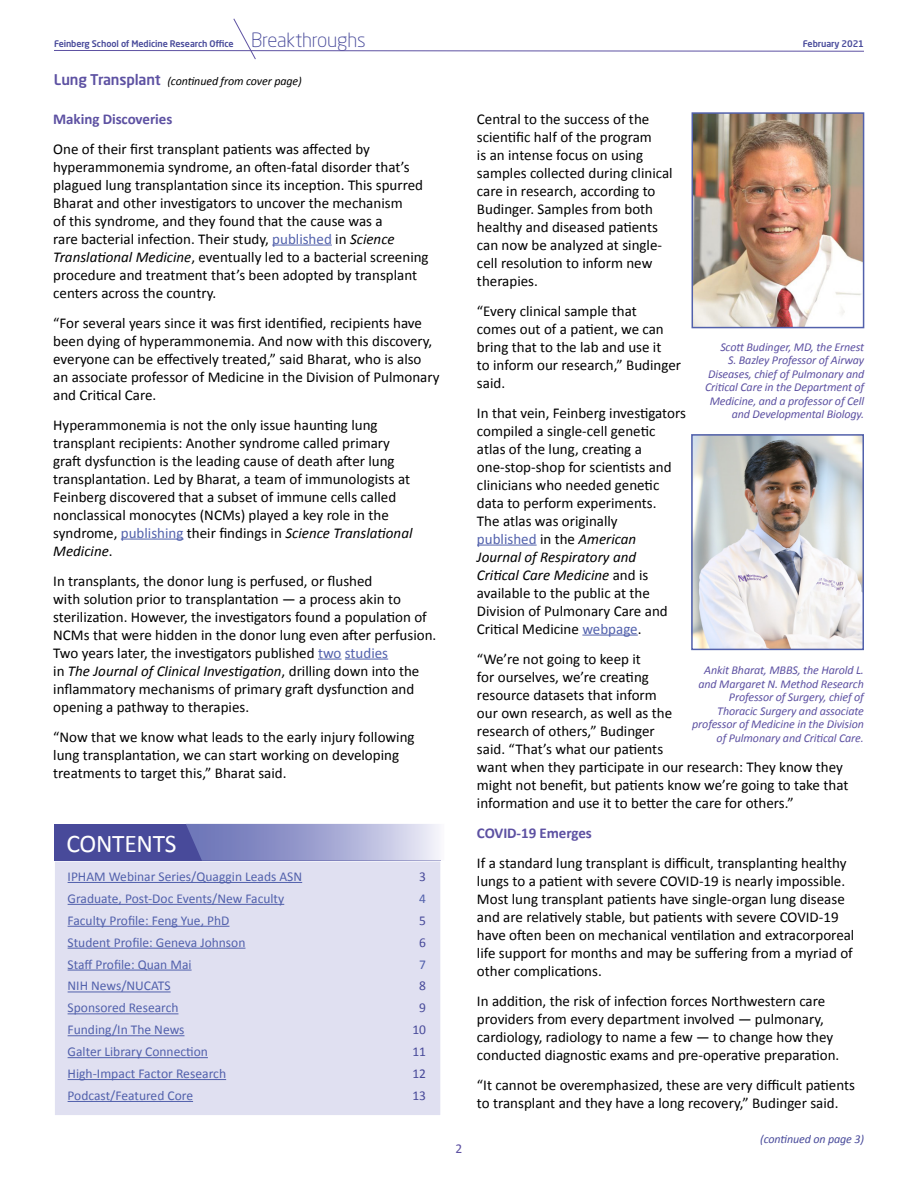
<style>
.page{position:relative;width:918px;height:1188px;background:#fff}
.page>*{position:absolute;margin:0;border:0;box-sizing:border-box;transform-origin:0 0}
.t1{font:25.5px "Calibri";letter-spacing:-.01em;color:#fff}
.t2{font:15px/18px "Calibri";color:#000}
.t3{font:700 15px "Calibri";letter-spacing:-.005em;color:#5d51a2}
.t4{font:13.5px "Calibri";color:#5261ac}
.t5{font:13.5px "Calibri";color:#484a9a}
.t6{font:13.5px "Calibri";color:#5d51a2}
.t7{font:italic 12px/13.5px "Calibri";letter-spacing:-.01em;color:#5d51a2;text-align:right}
.t8{font:italic 12px "Calibri";letter-spacing:-.01em;color:#000}
.t9{font:italic 12px "Calibri";letter-spacing:-.01em;color:#484a9a}
.t10{font:500 9px "Neo Sans Pro";letter-spacing:-.01em;color:#484a9a}
.s1{font-weight:300;font-size:19.5px}
.s2{font-family:"Neo Sans Pro";font-weight:500;font-style:normal;font-size:14.7px;color:#5d51a2}
.s3{color:#5261ac}
.s4{font-style:italic}
</style>
<div class="page">
<hr style="left:477px;top:545px;width:60px;height:1px;background:#5261ac">
<hr style="left:582px;top:635px;width:56px;height:1px;background:#5261ac">
<svg style="left:54px;top:18px;width:810px;height:42px"></svg>
<hr style="left:272px;top:245px;width:60px;height:1px;background:#5261ac">
<hr style="left:121px;top:539px;width:63px;height:1px;background:#5261ac">
<svg style="left:318px;top:659px;width:24px;height:1px"></svg>
<hr style="left:345px;top:659px;width:43px;height:1px;background:#5261ac">
<div style="left:54px;top:861px;width:387px;height:255px;background:#e0e0f1;border:1px solid #fff"></div>
<div style="left:54px;top:824px;width:387px;height:37px;background:#484a9a"></div>
<hr style="left:68px;top:882px;width:234px;height:1px;background:#5261ac">
<hr style="left:68px;top:904px;width:216px;height:1px;background:#5261ac">
<hr style="left:68px;top:926px;width:161px;height:1px;background:#5261ac">
<hr style="left:68px;top:948px;width:177px;height:1px;background:#5261ac">
<hr style="left:68px;top:970px;width:124px;height:1px;background:#5261ac">
<hr style="left:68px;top:992px;width:103px;height:1px;background:#5261ac">
<hr style="left:68px;top:1013px;width:110px;height:1px;background:#5261ac">
<hr style="left:68px;top:1035px;width:116px;height:1px;background:#5261ac">
<hr style="left:68px;top:1057px;width:140px;height:1px;background:#5261ac">
<hr style="left:68px;top:1079px;width:158px;height:1px;background:#5261ac">
<hr style="left:68px;top:1101px;width:125px;height:1px;background:#5261ac">
<svg style="left:186px;top:824px;width:255px;height:37px;background:#a0a4d0"></svg>
<img style="left:695px;top:115px;width:166px;height:210px">
<div style="left:692px;top:112px;width:172px;height:216px;border:2px solid #5261ac"></div>
<img style="left:694px;top:437px;width:167px;height:210px">
<div style="left:691px;top:434px;width:173px;height:216px;border:2px solid #5261ac"></div>
<p class="t10" style="left:54px;top:38px;width:313px">Feinberg School of Medicine Research Office <span class="s1">Breakthroughs</span></p>
<p class="t10" style="left:803px;top:38px;width:63px">February 2021</p>
<p class="t8" style="left:54px;top:73px;width:249px"><span class="s2">Lung Transplant</span> (continued from cover page)</p>
<p class="t3" style="left:53px;top:109px;width:121px">Making Discoveries</p>
<p class="t2" style="left:53px;top:140px;width:377px">One of their first transplant patients was affected by hyperammonemia syndrome, an often-fatal disorder that’s plagued lung transplantation since its inception. This spurred Bharat and other investigators to uncover the mechanism<br>of this syndrome, and they found that the cause was a<br>rare bacterial infection. Their study, <span class="s3">published</span> in <span class="s4">Science Translational Medicine</span>, eventually led to a bacterial screening procedure and treatment that’s been adopted by transplant centers across the country.</p>
<p class="t2" style="left:53px;top:314px;width:388px">“For several years since it was first identified, recipients have been dying of hyperammonemia. And now with this discovery, everyone can be effectively treated,” said Bharat, who is also an associate professor of Medicine in the Division of Pulmonary and Critical Care.</p>
<p class="t2" style="left:53px;top:416px;width:361px">Hyperammonemia is not the only issue haunting lung transplant recipients: Another syndrome called primary graft dysfunction is the leading cause of death after lung transplantation. Led by Bharat, a team of immunologists at Feinberg discovered that a subset of immune cells called nonclassical monocytes (NCMs) played a key role in the syndrome, <span class="s3">publishing</span> their findings in <span class="s4">Science Translational Medicine</span>.</p>
<p class="t2" style="left:53px;top:572px;width:385px">In transplants, the donor lung is perfused, or flushed<br>with solution prior to transplantation — a process akin to sterilization. However, the investigators found a population of NCMs that were hidden in the donor lung even after perfusion.<br>Two years later, the investigators published <span class="s3">two studies<br></span>in <span class="s4">The Journal of Clinical Investigation</span>, drilling down into the inflammatory mechanisms of primary graft dysfunction and opening a pathway to therapies.</p>
<p class="t2" style="left:53px;top:728px;width:363px">“Now that we know what leads to the early injury following lung transplantation, we can start working on developing treatments to target this,” Bharat said.</p>
<p class="t2" style="left:477px;top:110px;width:197px">Central to the success of the scientific half of the program<br>is an intense focus on using samples collected during clinical care in research, according to<br>Budinger. Samples from both healthy and diseased patients can now be analyzed at single&shy;cell resolution to inform new therapies.</p>
<p class="t2" style="left:477px;top:302px;width:206px">“Every clinical sample that<br>comes out of a patient, we can bring that to the lab and use it<br>to inform our research,” Budinger said.</p>
<p class="t2" style="left:477px;top:404px;width:210px">In that vein, Feinberg investigators compiled a single-cell genetic atlas of the lung, creating a one-stop-shop for scientists and clinicians who needed genetic data to perform experiments.<br>The atlas was originally<br><span class="s3">published</span> in the <span class="s4">American<br>Journal of Respiratory and<br>Critical Care Medicine</span> and is available to the public at the<br>Division of Pulmonary Care and<br>Critical Medicine <span class="s3">webpage</span>.</p>
<p class="t2" style="left:477px;top:650px;width:373px">“We’re not going to keep it<br>for ourselves, we’re creating<br>resource datasets that inform<br>our own research, as well as the<br>research of others,” Budinger<br>said. “That’s what our patients<br>want when they participate in our research: They know they might not benefit, but patients know we’re going to take that information and use it to better the care for others.”</p>
<p class="t3" style="left:477px;top:823px;width:116px">COVID-19 Emerges</p>
<p class="t2" style="left:477px;top:854px;width:379px">If a standard lung transplant is difficult, transplanting healthy lungs to a patient with severe COVID-19 is nearly impossible.<br>Most lung transplant patients have single-organ lung disease and are relatively stable, but patients with severe COVID-19 have often been on mechanical ventilation and extracorporeal life support for months and may be suffering from a myriad of other complications.</p>
<p class="t2" style="left:477px;top:992px;width:364px">In addition, the risk of infection forces Northwestern care providers from every department involved — pulmonary, cardiology, radiology to name a few — to change how they conducted diagnostic exams and pre-operative preparation.</p>
<p class="t2" style="left:477px;top:1076px;width:380px">“It cannot be overemphasized, these are very difficult patients to transplant and they have a long recovery,” Budinger said.</p>
<p class="t7" style="left:705px;top:340px;width:161px">Scott Budinger, MD, the Ernest<br>S. Bazley Professor of Airway<br>Diseases, chief of Pulmonary and<br>Critical Care in the Department of<br>Medicine, and a professor of Cell and Developmental Biology.</p>
<p class="t7" style="left:692px;top:663px;width:173px">Ankit Bharat, MBBS, the Harold L. and Margaret N. Method Research<br>Professor of Surgery, chief of<br>Thoracic Surgery and associate professor of Medicine in the Division of Pulmonary and Critical Care.</p>
<h1 class="t1" style="left:66px;top:827px;width:112px">CONTENTS</h1>
<p class="t4" style="left:68px;top:868px;width:236px">IPHAM Webinar Series/Quaggin Leads ASN</p>
<p class="t5" style="left:419px;top:868px;width:8px">3</p>
<p class="t4" style="left:68px;top:890px;width:218px">Graduate, Post-Doc Events/New Faculty</p>
<p class="t4" style="left:419px;top:890px;width:8px">4</p>
<p class="t4" style="left:68px;top:912px;width:163px">Faculty Profile: Feng Yue, PhD</p>
<p class="t5" style="left:419px;top:912px;width:8px">5</p>
<p class="t4" style="left:68px;top:934px;width:179px">Student Profile: Geneva Johnson</p>
<p class="t5" style="left:419px;top:934px;width:8px">6</p>
<p class="t4" style="left:68px;top:956px;width:125px">Staff Profile: Quan Mai</p>
<p class="t4" style="left:419px;top:956px;width:8px">7</p>
<p class="t4" style="left:68px;top:977px;width:105px">NIH News/NUCATS</p>
<p class="t5" style="left:419px;top:977px;width:8px">8</p>
<p class="t4" style="left:68px;top:999px;width:112px">Sponsored Research</p>
<p class="t5" style="left:419px;top:999px;width:8px">9</p>
<p class="t4" style="left:68px;top:1021px;width:118px">Funding/In The News</p>
<p class="t5" style="left:412px;top:1021px;width:15px">10</p>
<p class="t4" style="left:68px;top:1043px;width:142px">Galter Library Connection</p>
<p class="t5" style="left:412px;top:1043px;width:15px">11</p>
<p class="t4" style="left:68px;top:1065px;width:160px">High-Impact Factor Research</p>
<p class="t5" style="left:412px;top:1065px;width:15px">12</p>
<p class="t4" style="left:68px;top:1087px;width:127px">Podcast/Featured Core</p>
<p class="t5" style="left:412px;top:1087px;width:15px">13</p>
<p class="t6" style="left:456px;top:1140px;width:8px">2</p>
<p class="t9" style="left:760px;top:1131px;width:105px">(continued on page 3)</p>
</div>
